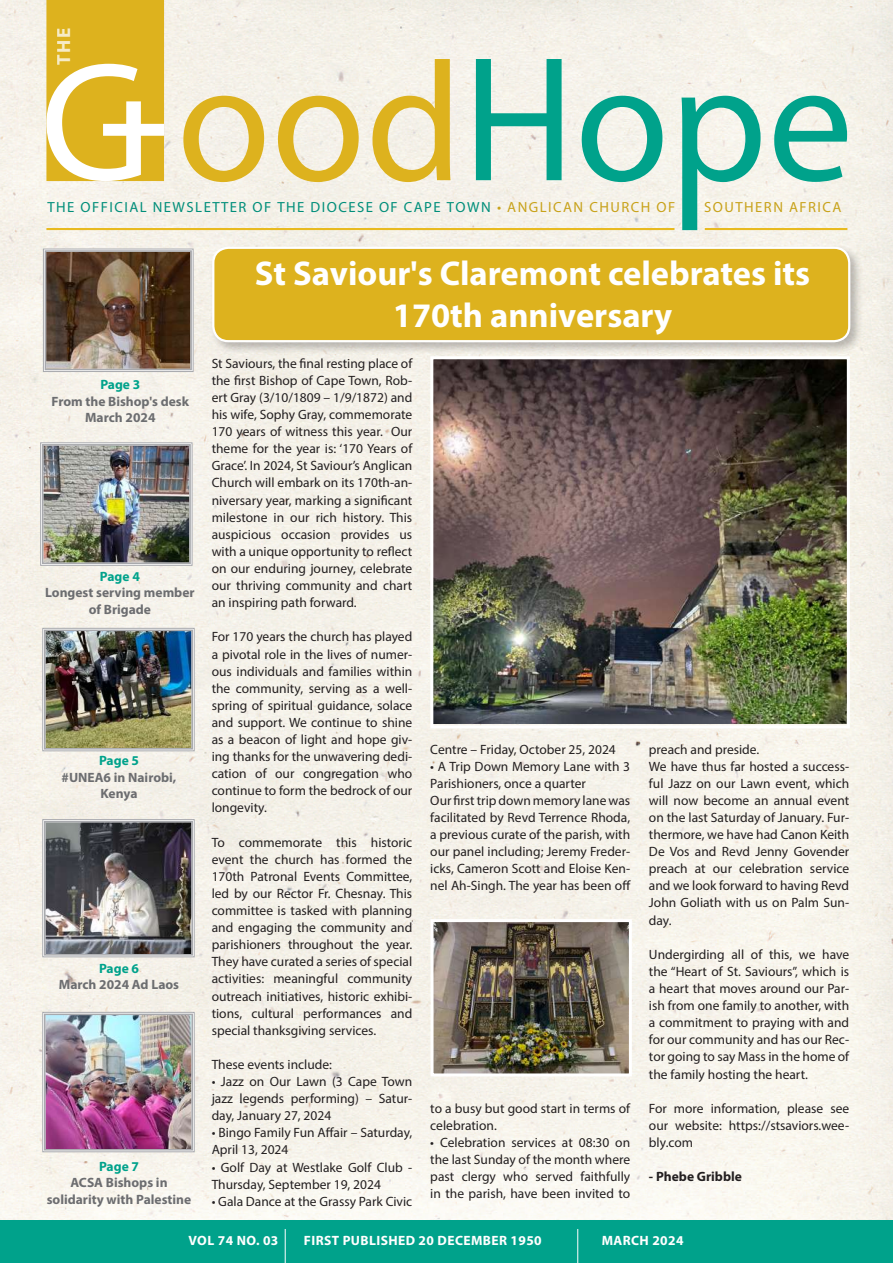
<style>
.page{position:relative;width:893px;height:1263px;background:#fff}
.page>*{position:absolute;margin:0;border:0;box-sizing:border-box;transform-origin:0 0}
.t1{font:700 34.5px/41.4px "Myriad Pro";color:#fff;text-align:center}
.t2{font:700 19.2px "Myriad Pro";color:#fff}
.t3{font:14.7px "Myriad Pro";letter-spacing:.1em;color:#008e7a}
.t4{font:14.7px "Myriad Pro";letter-spacing:.1em;color:#c8a21a}
.t5{font:13.5px/17.1px "Myriad Pro";color:#231f20;text-align:justify}
.t6{font:700 13.5px/16.5px "Myriad Pro";color:#6c6d70;text-align:center}
.t7{font:700 13.5px "Myriad Pro";letter-spacing:.03em;color:#fff}
.t8{font:700 13.5px "News Gothic BT";letter-spacing:.03em;color:#fff}
.t9{font:700 13.5px "Myriad Pro";color:#00a28b}
.t10{font:700 13.5px "Myriad Pro";color:#231f20}
.s1{color:#c8a21a}
</style>
<div class="page">
<img style="left:0;top:0;width:893px;height:1220px">
<div style="left:0;top:1220px;width:893px;height:43px;background:#00a28b"></div>
<hr style="left:285px;top:1229px;width:1px;height:34px;background:#fff">
<hr style="left:577px;top:1229px;width:1px;height:34px;background:#fff">
<img style="left:43px;top:248px;width:151px;height:124px">
<div style="left:45px;top:250px;width:147px;height:120px;border:2px solid #a8a9ad"></div>
<img style="left:42px;top:819px;width:153px;height:138px">
<div style="left:44px;top:821px;width:149px;height:134px;border:2px solid #a8a9ad"></div>
<img style="left:42px;top:1012px;width:153px;height:140px">
<div style="left:44px;top:1013px;width:149px;height:137px;border:2px solid #a8a9ad"></div>
<img style="left:42px;top:628px;width:153px;height:123px">
<div style="left:44px;top:629px;width:149px;height:120px;border:2px solid #a8a9ad"></div>
<img style="left:434px;top:360px;width:412px;height:364px">
<div style="left:430px;top:356px;width:420px;height:372px;border:3px solid #fff"></div>
<img style="left:40px;top:442px;width:153px;height:124px">
<div style="left:42px;top:444px;width:149px;height:120px;border:2px solid #a8a9ad"></div>
<img style="left:434px;top:923px;width:194px;height:149px">
<div style="left:430px;top:919px;width:202px;height:157px;border:3px solid #fff"></div>
<div style="left:209px;top:244px;width:655px;height:112px;background:#231f20;opacity:.3"></div>
<div style="left:213px;top:248px;width:636px;height:93px;background:#ddb21e;border-radius:15px"></div>
<div style="left:212px;top:247px;width:638px;height:95px;border:2px solid #fff;border-radius:15px"></div>
<hr style="left:46px;top:228px;width:628px;height:2px;background:#e8ba20">
<div style="left:46px;top:0;width:118px;height:181px;background:#ddb21e"></div>
<svg style="left:46px;top:64px;width:118px;height:117px"></svg>
<svg style="left:183px;top:96px;width:81px;height:86px;background:#ead58f"></svg>
<svg style="left:278px;top:96px;width:81px;height:86px;background:#ead590"></svg>
<svg style="left:372px;top:59px;width:78px;height:123px;background:#ebd797"></svg>
<svg style="left:476px;top:59px;width:86px;height:121px;background:#8ccfc1"></svg>
<svg style="left:582px;top:96px;width:80px;height:86px;background:#88cec0"></svg>
<svg style="left:682px;top:96px;width:79px;height:134px;background:#95d3c4"></svg>
<svg style="left:774px;top:96px;width:73px;height:86px;background:#83cdbd"></svg>
<hr style="left:705px;top:228px;width:142px;height:2px;background:#e8ba20">
<h2 class="t2" style="left:51px;top:65px;width:39px;rotate:-90deg">THE</h2>
<p class="t3" style="left:47px;top:198px;width:629px">THE OFFICIAL NEWSLETTER OF THE DIOCESE OF CAPE TOWN <span class="s1">• ANGLICAN CHURCH OF</span></p>
<p class="t4" style="left:704px;top:198px;width:139px">SOUTHERN AFRICA</p>
<p class="t9" style="left:100px;top:376px;width:41px">Page 3</p>
<p class="t6" style="left:52px;top:392px;width:139px">From the Bishop's desk<br>March 2024</p>
<p class="t9" style="left:100px;top:567px;width:41px">Page 4</p>
<p class="t6" style="left:45px;top:584px;width:151px">Longest serving member of Brigade</p>
<p class="t9" style="left:99px;top:752px;width:41px">Page 5</p>
<p class="t6" style="left:62px;top:769px;width:116px">#UNEA6 in Nairobi,<br>Kenya</p>
<p class="t9" style="left:99px;top:959px;width:41px">Page 6</p>
<p class="t6" style="left:59px;top:976px;width:122px">March 2024 Ad Laos</p>
<p class="t9" style="left:99px;top:1157px;width:41px">Page 7</p>
<p class="t6" style="left:47px;top:1174px;width:146px">ACSA Bishops in solidarity with Palestine</p>
<h1 class="t1" style="left:255px;top:252px;width:557px">St Saviour's Claremont celebrates its<br>170th anniversary</h1>
<p class="t5" style="left:212px;top:354px;width:202px">St Saviours, the final resting place of the first Bishop of Cape Town, Rob&shy;ert Gray (3/10/1809 – 1/9/1872) and his wife, Sophy Gray, commemorate 170 years of witness this year. Our theme for the year is: ‘170 Years of Grace’. In 2024, St Saviour’s Anglican Church will embark on its 170th-an&shy;niversary year, marking a significant milestone in our rich history. This auspicious occasion provides us with a unique opportunity to reflect on our enduring journey, celebrate our thriving community and chart an inspiring path forward.</p>
<p class="t5" style="left:212px;top:628px;width:202px">For 170 years the church has played a pivotal role in the lives of numer&shy;ous individuals and families within the community, serving as a well&shy;spring of spiritual guidance, solace and support. We continue to shine as a beacon of light and hope giv&shy;ing thanks for the unwavering dedi&shy;cation of our congregation who continue to form the bedrock of our longevity.</p>
<p class="t5" style="left:212px;top:833px;width:202px">To commemorate this historic event the church has formed the 170th Patronal Events Committee, led by our Rector Fr. Chesnay. This committee is tasked with planning and engaging the community and parishioners throughout the year.<br>They have curated a series of special activities: meaningful community outreach initiatives, historic exhibi&shy;tions, cultural performances and special thanksgiving services.</p>
<p class="t5" style="left:212px;top:1056px;width:122px">These events include:</p>
<p class="t5" style="left:212px;top:1073px;width:202px">• Jazz on Our Lawn (3 Cape Town jazz legends performing) – Satur&shy;day, January 27, 2024</p>
<p class="t5" style="left:212px;top:1124px;width:202px">• Bingo Family Fun Affair – Saturday,<br>April 13, 2024</p>
<p class="t5" style="left:212px;top:1158px;width:202px">• Golf Day at Westlake Golf Club -<br>Thursday, September 19, 2024</p>
<p class="t5" style="left:212px;top:1192px;width:202px">• Gala Dance at the Grassy Park Civic</p>
<p class="t5" style="left:430px;top:740px;width:187px">Centre – Friday, October 25, 2024</p>
<p class="t5" style="left:430px;top:757px;width:202px;text-align:left">• A Trip Down Memory Lane with 3<br>Parishioners, once a quarter<br>Our first trip down memory lane was facilitated by Revd Terrence Rhoda, a previous curate of the parish, with our panel including; Jeremy Freder&shy;icks, Cameron Scott and Eloise Ken&shy;nel Ah-Singh. The year has been off</p>
<p class="t5" style="left:430px;top:1099px;width:201px">to a busy but good start in terms of celebration.</p>
<p class="t5" style="left:430px;top:1133px;width:201px">• Celebration services at 08:30 on the last Sunday of the month where past clergy who served faithfully in the parish, have been invited to</p>
<p class="t5" style="left:649px;top:740px;width:202px;text-align:left">preach and preside.<br>We have thus far hosted a success&shy;ful Jazz on our Lawn event, which will now become an annual event on the last Saturday of January. Fur&shy;thermore, we have had Canon Keith<br>De Vos and Revd Jenny Govender preach at our celebration service and we look forward to having Revd<br>John Goliath with us on Palm Sun&shy;day.</p>
<p class="t5" style="left:649px;top:945px;width:202px">Undergirding all of this, we have the “Heart of St. Saviours”, which is a heart that moves around our Par&shy;ish from one family to another, with a commitment to praying with and for our community and has our Rec&shy;tor going to say Mass in the home of the family hosting the heart.</p>
<p class="t5" style="left:649px;top:1099px;width:202px">For more information, please see our website: https://stsaviors.wee&shy;bly.com</p>
<p class="t10" style="left:649px;top:1168px;width:94px">- Phebe Gribble</p>
<p class="t8" style="left:152px;top:1230px;width:99px">VOL 63 NO. 05</p>
<p class="t8" style="left:321px;top:1230px;width:261px">FIRST PUBLISHED 20 DECEMBER 1950</p>
<p class="t7" style="left:188px;top:1231px;width:92px">VOL 74 NO. 03</p>
<p class="t7" style="left:304px;top:1231px;width:239px">FIRST PUBLISHED 20 DECEMBER 1950</p>
<p class="t7" style="left:602px;top:1231px;width:83px">MARCH 2024</p>
</div>
